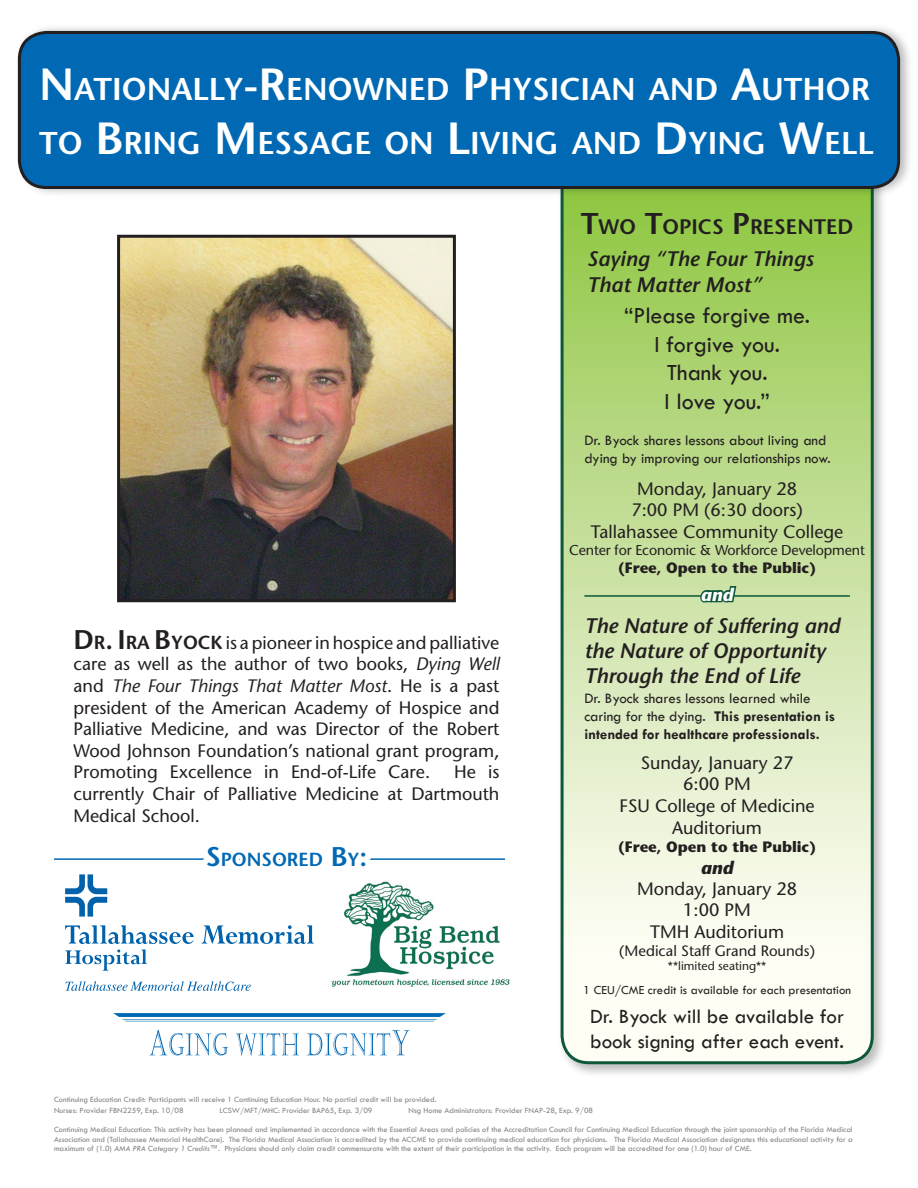
<style>
.page{position:relative;width:918px;height:1188px;background:#fff}
.page>*{position:absolute;margin:0;border:0;box-sizing:border-box;transform-origin:0 0}
.t1{font:600 31.5px/54px "Stone Sans";color:#fff}
.t2{font:24px "Tw Cen";color:#231f20}
.t3{font:italic 600 21px/25.2px "Stone Sans";color:#231f20}
.t4{font:21px/25.2px "Tw Cen";color:#231f20}
.t5{font:600 21px "Stone Sans";color:#231f20}
.t6{font:600 18.9px "Stone Sans";color:#0168b3}
.t7{font:18px/21.6px "Stone Sans";color:#231f20;text-align:justify}
.t8{font:italic 700 18px "Stone Sans";color:#231f20}
.t9{font:italic 700 18px "Stone Sans";color:#fff}
.t10{font:700 15px/18px "Tw Cen";color:#231f20}
.t11{font:15px/18px "Tw Cen";color:#231f20}
.t12{font:700 15px "Stone Sans";color:#231f20}
.t13{font:15px "Stone Sans";color:#231f20}
.t14{font:14.25px "Stone Sans";letter-spacing:-.01em;color:#231f20}
.t15{font:12.75px "Tw Cen";color:#231f20}
.t16{font:12px "Stone Sans";color:#231f20}
.t17{font:8.25px/9.9px "Tw Cen";color:#808285;text-align:justify}
.s1{font-size:45px}
.s2{font-size:30px}
.s3{font-weight:600;font-size:27px}
.s4{font-weight:600;font-size:18.9px}
.s5{font-style:italic}
.s6{font-size:27px}
.s7{font-weight:400}
</style>
<div class="page">
<div style="left:556px;top:53px;width:333px;height:1026px;background:#231f20;opacity:.3"></div>
<svg style="left:562px;top:58px;width:310px;height:1005px"></svg>
<div style="left:561px;top:57px;width:313px;height:1007px;border:3px solid #0d5838;border-radius:27px"></div>
<div style="left:14px;top:23px;width:901px;height:177px;background:#231f20;opacity:.3"></div>
<div style="left:19px;top:32px;width:880px;height:156px;background:#0168b3;border-radius:27px"></div>
<div style="left:18px;top:31px;width:882px;height:158px;border:3px solid #231f20;border-radius:27px"></div>
<img style="left:121px;top:239px;width:331px;height:359px">
<div style="left:117px;top:235px;width:339px;height:367px;border:3px solid #231f20"></div>
<svg style="left:113px;top:1013px;width:333px;height:9px"></svg>
<svg style="left:149px;top:1030px;width:79px;height:26px"></svg>
<svg style="left:236px;top:1033px;width:63px;height:23px"></svg>
<svg style="left:306px;top:1030px;width:104px;height:26px"></svg>
<svg style="left:201px;top:925px;width:113px;height:19px"></svg>
<svg style="left:65px;top:874px;width:42px;height:43px"></svg>
<svg style="left:65px;top:925px;width:129px;height:46px"></svg>
<svg style="left:65px;top:981px;width:186px;height:10px"></svg>
<img style="left:331px;top:881px;width:179px;height:106px">
<hr style="left:54px;top:858px;width:451px;height:2px;background:#0168b3">
<svg style="left:192px;top:858px;width:186px;height:41px"></svg>
<div style="left:355px;top:857px;width:16px;height:16px;border:12px solid #fff;border-radius:50%"></div>
<div style="left:355px;top:847px;width:16px;height:16px;border:12px solid #fff;border-radius:50%"></div>
<hr style="left:584px;top:595px;width:266px;height:2px;background:#0d5838">
<svg style="left:699px;top:472px;width:39px;height:163px;background:#bad696"></svg>
<p class="t1" style="left:39px;top:62px;width:836px"><span class="s1">N</span>ATIONALLY<span class="s1">-R</span>ENOWN ED <span class="s1">P</span>HYSICIAN AND <span class="s1">A</span>UTHOR<br>TO <span class="s1">B</span>RING <span class="s1">M</span>ESSAGE ON <span class="s1">L</span>IVING AND <span class="s1">D</span>YING <span class="s1">W</span>ELL</p>
<p class="t5" style="left:581px;top:214px;width:271px"><span class="s2">T</span>WO <span class="s2">T</span>OPI CS <span class="s2">P</span>RESENTED</p>
<p class="t3" style="left:587px;top:246px;width:228px">Saying “The Four Things<br>That Matter Most”</p>
<p class="t2" style="left:624px;top:301px;width:188px">“Please forgive me.</p>
<p class="t2" style="left:654px;top:330px;width:127px">I forgive you.</p>
<p class="t2" style="left:667px;top:358px;width:102px">Thank you.</p>
<p class="t2" style="left:665px;top:387px;width:107px">I love you.”</p>
<p class="t11" style="left:584px;top:431px;width:248px">Dr. Byock shares lessons about living and dying by improving our relationships now.</p>
<p class="t7" style="left:637px;top:478px;width:162px">Monday, January 28</p>
<p class="t7" style="left:631px;top:499px;width:173px">7:00 PM (6:30 doors)</p>
<p class="t7" style="left:591px;top:521px;width:254px">Tallahassee Community College</p>
<p class="t14" style="left:569px;top:542px;width:297px">Center for Economic &amp; Workforce Development</p>
<p class="t12" style="left:618px;top:559px;width:199px">(Free, Open to the Public)</p>
<p class="t7" style="left:74px;top:632px;width:428px"><span class="s3">D</span><span class="s4">R</span><span class="s3">. I</span><span class="s4">RA</span> <span class="s3">B</span><span class="s4">YOCK</span> is a pioneer in hospice and palliative care as well as the author of two books, <span class="s5">Dying Well </span>and <span class="s5">The Four Things That Matter Most</span>. He is a past president of the American Academy of Hospice and Palliative Medicine, and was Director of the Robert Wood Johnson Foundation’s national grant program, Promoting Excellence in End-of-Life Care.</p>
<p class="t7" style="left:74px;top:761px;width:428px;text-indent:381px">He is currently Chair of Palliative Medicine at Dartmouth Medical School.</p>
<p class="t6" style="left:206px;top:848px;width:163px"><span class="s6">S</span>PONSORED <span class="s6">B</span>Y<span class="s6">:</span></p>
<p class="t9" style="left:701px;top:584px;width:34px">and</p>
<p class="t3" style="left:584px;top:613px;width:257px">The Nature of Suffering and the Nature of Opportunity<br>Through the End of Life</p>
<p class="t10" style="left:584px;top:689px;width:252px"><span class="s7">Dr. Byock shares lessons learned while caring for the dying.</span> This presentation is intended for healthcare professionals.</p>
<p class="t7" style="left:641px;top:752px;width:154px">Sunday, January 27</p>
<p class="t7" style="left:683px;top:773px;width:69px">6:00 PM</p>
<p class="t7" style="left:620px;top:795px;width:197px;text-align:center">FSU College of Medicine<br>Auditorium</p>
<p class="t12" style="left:618px;top:837px;width:199px">(Free, Open to the Public)</p>
<p class="t7" style="left:637px;top:878px;width:162px">Monday, January 28</p>
<p class="t7" style="left:683px;top:899px;width:69px">1:00 PM</p>
<p class="t7" style="left:650px;top:921px;width:136px">TMH Auditorium</p>
<p class="t13" style="left:619px;top:942px;width:197px">(Medical Staff Grand Rounds)</p>
<p class="t16" style="left:668px;top:959px;width:100px">**limited seating**</p>
<p class="t8" style="left:701px;top:857px;width:34px">and</p>
<p class="t15" style="left:583px;top:983px;width:269px">1 CEU/CME credit is available for each presentation</p>
<p class="t4" style="left:590px;top:1004px;width:255px">Dr. Byock will be available for book signing after each event.</p>
<p class="t17" style="left:54px;top:1095px;width:384px">Continuing Education Credit: Participants will receive 1 Continuing Education Hour. No partial credit will be provided.</p>
<p class="t17" style="left:54px;top:1124px;width:800px">Continuing Medical Education: This activity has been planned and implemented in accordance with the Essential Areas and policies of the Accreditation Council for Continuing Medical Education through the joint sponsorship of the Florida Medical Association and (Tallahassee Memorial HealthCare). The Florida Medical Association is accredited by the ACCME to provide continuing medical education for physicians. The Florida Medical Association designates this educational activity for a maximum of (1.0) <span class="s5">AMA PRA Category 1 Credits™</span>. Physicians should only claim credit commensurate with the extent of their participation in the activity. Each program will be accredited for one (1.0) hour of CME.</p>
<p class="t17" style="left:54px;top:1105px;width:131px">Nurses: Provider FBN2259, Exp. 10/08</p>
<p class="t17" style="left:220px;top:1105px;width:154px">LCSW/MFT/MHC: Provider BAP65, Exp. 3/09</p>
<p class="t17" style="left:409px;top:1105px;width:186px">Nsg Home Administrators: Provider FNAP-28, Exp. 9/08</p>
</div>
